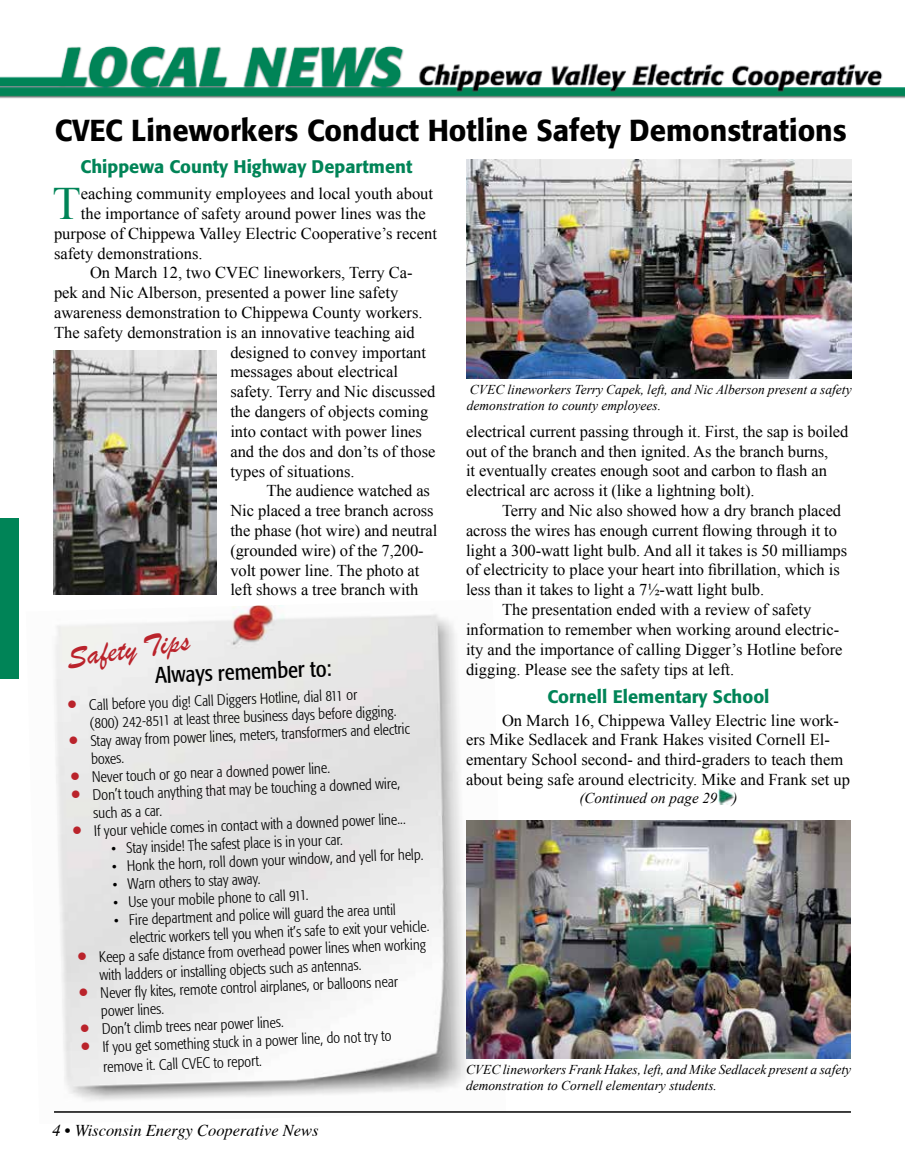
<style>
.page{position:relative;width:905px;height:1175px;background:#fff}
.page>*{position:absolute;margin:0;border:0;box-sizing:border-box;transform-origin:0 0}
.t1{font:46.35px "Times New Roman";color:#008457}
.t2{font:31.5px "Brush Script";color:#ba232b}
.t3{font:500 30px "Formata";color:#000}
.t4{font:condensed 22.5px "Formata";color:#000}
.t5{font:500 18px "Formata";color:#008457}
.t6{font:16.5px/19.8px "Times New Roman";color:#000}
.t7{font:italic 16.5px "Times";color:#000}
.t8{font:300 condensed 15px/18.5px "Formata";color:#000}
.t9{font:italic 15px "Times New Roman";color:#000}
.t10{font:italic 13.5px/16.2px "Times New Roman";color:#000}
.s1{color:#ba232b}
</style>
<div class="page">
<img style="left:718px;top:788px;width:16px;height:16px">
<img style="left:54px;top:605px;width:452px;height:508px">
<hr style="left:54px;top:1111px;width:796px;height:1px;background:#000">
<div style="left:0;top:518px;width:18px;height:160px;background:#008457"></div>
<img style="left:0;top:46px;width:904px;height:53px">
<img style="left:466px;top:160px;width:385px;height:219px">
<img style="left:466px;top:821px;width:384px;height:237px">
<img style="left:53px;top:351px;width:164px;height:243px">
<h3 class="t3" style="left:55px;top:112px;width:793px">CVEC Lineworkers Conduct Hotline Safety Demonstrations</h3>
<p class="t5" style="left:80px;top:155px;width:333px">Chippewa County Highway Department</p>
<h1 class="t1" style="left:53px;top:172px;width:30px">T</h1>
<p class="t6" style="left:81px;top:183px;width:353px">eaching community employees and local youth about</p>
<p class="t6" style="left:81px;top:203px;width:346px">the importance of safety around power lines was the</p>
<p class="t6" style="left:54px;top:223px;width:384px">purpose of Chippewa Valley Electric Cooperative’s recent</p>
<p class="t6" style="left:54px;top:243px;width:150px">safety demonstrations.</p>
<p class="t6" style="left:90px;top:263px;width:324px">On March 12, two CVEC lineworkers, Terry Ca-</p>
<p class="t6" style="left:54px;top:282px;width:346px">pek and Nic Alberson, presented a power line safety</p>
<p class="t6" style="left:54px;top:302px;width:370px">awareness demonstration to Chippewa County workers.</p>
<p class="t6" style="left:54px;top:322px;width:362px">The safety demonstration is an innovative teaching aid</p>
<p class="t6" style="left:230px;top:342px;width:197px">designed to convey important</p>
<p class="t6" style="left:230px;top:362px;width:169px">messages about electrical</p>
<p class="t6" style="left:230px;top:381px;width:207px">safety. Terry and Nic discussed</p>
<p class="t6" style="left:230px;top:401px;width:199px">the dangers of objects coming</p>
<p class="t6" style="left:230px;top:421px;width:193px">into contact with power lines</p>
<p class="t6" style="left:230px;top:441px;width:207px">and the dos and don’ts of those</p>
<p class="t6" style="left:230px;top:461px;width:126px">types of situations.</p>
<p class="t6" style="left:266px;top:480px;width:165px">The audience watched as</p>
<p class="t6" style="left:230px;top:500px;width:205px">Nic placed a tree branch across</p>
<p class="t6" style="left:230px;top:520px;width:208px">the phase (hot wire) and neutral</p>
<p class="t6" style="left:230px;top:540px;width:195px">(grounded wire) of the 7,200-</p>
<p class="t6" style="left:230px;top:560px;width:190px">volt power line. The photo at</p>
<p class="t6" style="left:230px;top:579px;width:189px">left shows a tree branch with</p>
<h2 class="t2" style="left:64px;top:638px;width:125px;rotate:-8deg">Safety Tips</h2>
<h3 class="t4" style="left:155px;top:661px;width:178px;rotate:-2deg">Always remember to:</h3>
<p class="t8" style="left:89px;top:695px;width:308px;line-height:18px;text-indent:-21px;rotate:-2deg"><sup>●</sup> Call before you dig! Call Diggers Hotline, dial 811 or<br>(800) 242-8511 at least three business days before digging.</p>
<p class="t8" style="left:90px;top:731px;width:321px;text-indent:-21px;rotate:-2deg"><span class="s1">●</span> Stay away from power lines, meters, transformers and electric boxes.</p>
<p class="t8" style="left:71px;top:768px;width:261px;rotate:-2deg"><sup>●</sup> Never touch or go near a downed power line.</p>
<p class="t8" style="left:92px;top:785px;width:309px;text-indent:-21px;rotate:-2deg"><sup>●</sup> Don’t touch anything that may be touching a downed wire, such as a car.</p>
<p class="t8" style="left:73px;top:822px;width:334px;rotate:-2deg"><span class="s1">●</span> If your vehicle comes in contact with a downed power line...</p>
<p class="t8" style="left:111px;top:839px;width:233px;rotate:-2deg">• Stay inside! The safest place is in your car.</p>
<p class="t8" style="left:112px;top:856px;width:313px;rotate:-2deg">• Honk the horn, roll down your window, and yell for help.</p>
<p class="t8" style="left:112px;top:875px;width:149px;rotate:-2deg">• Warn others to stay away.</p>
<p class="t8" style="left:113px;top:893px;width:197px;rotate:-2deg">• Use your mobile phone to call 911.</p>
<p class="t8" style="left:129px;top:910px;width:301px;line-height:17.9px;text-indent:-15px;rotate:-2deg">• Fire department and police will guard the area until electric workers tell you when it’s safe to exit your vehicle.</p>
<p class="t8" style="left:99px;top:947px;width:328px;text-indent:-21px;rotate:-2deg"><span class="s1">●</span> Keep a safe distance from overhead power lines when working with ladders or installing objects such as antennas.</p>
<p class="t8" style="left:100px;top:983px;width:299px;text-indent:-21px;rotate:-2deg"><sup>●</sup> Never fl y kites, remote control airplanes, or balloons near power lines.</p>
<p class="t8" style="left:80px;top:1020px;width:204px;rotate:-2deg"><sup>●</sup> Don’t climb trees near power lines.</p>
<p class="t8" style="left:102px;top:1036px;width:290px;line-height:20.1px;text-indent:-21px;rotate:-2deg"><sup>●</sup> If you get something stuck in a power line, do not try to remove it. Call CVEC to report.</p>
<p class="t7" style="left:52px;top:1116px;width:267px">4 • Wisconsin Energy Cooperative News</p>
<p class="t10" style="left:466px;top:381px;width:386px">CVEC lineworkers Terry Capek, left, and Nic Alberson present a safety demonstration to county employees.</p>
<p class="t6" style="left:466px;top:421px;width:384px">electrical current passing through it. First, the sap is boiled out of the branch and then ignited. As the branch burns,<br>it eventually creates enough soot and carbon to flash an electrical arc across it (like a lightning bolt).</p>
<p class="t6" style="left:502px;top:500px;width:340px">Terry and Nic also showed how a dry branch placed</p>
<p class="t6" style="left:466px;top:520px;width:372px">across the wires has enough current flowing through it to</p>
<p class="t6" style="left:466px;top:540px;width:382px">light a 300-watt light bulb. And all it takes is 50 milliamps</p>
<p class="t6" style="left:466px;top:560px;width:375px">of electricity to place your heart into fibrillation, which is</p>
<p class="t6" style="left:466px;top:579px;width:300px">less than it takes to light a 7½-watt light bulb.</p>
<p class="t6" style="left:502px;top:599px;width:311px">The presentation ended with a review of safety</p>
<p class="t6" style="left:466px;top:619px;width:374px">information to remember when working around electric-</p>
<p class="t6" style="left:466px;top:639px;width:378px">ity and the importance of calling Digger’s Hotline before</p>
<p class="t6" style="left:466px;top:659px;width:270px">digging. Please see the safety tips at left.</p>
<p class="t5" style="left:547px;top:685px;width:223px">Cornell Elementary School</p>
<p class="t6" style="left:466px;top:710px;width:385px;text-indent:36px">On March 16, Chippewa Valley Electric line work&shy;ers Mike Sedlacek and Frank Hakes visited Cornell El&shy;ementary School second- and third-graders to teach them about being safe around electricity. Mike and Frank set up</p>
<p class="t9" style="left:579px;top:787px;width:159px">(Continued on page 29 )</p>
<p class="t10" style="left:466px;top:1061px;width:386px;line-height:15.8px">CVEC lineworkers Frank Hakes, left, and Mike Sedlacek present a safety demonstration to Cornell elementary students.</p>
</div>
